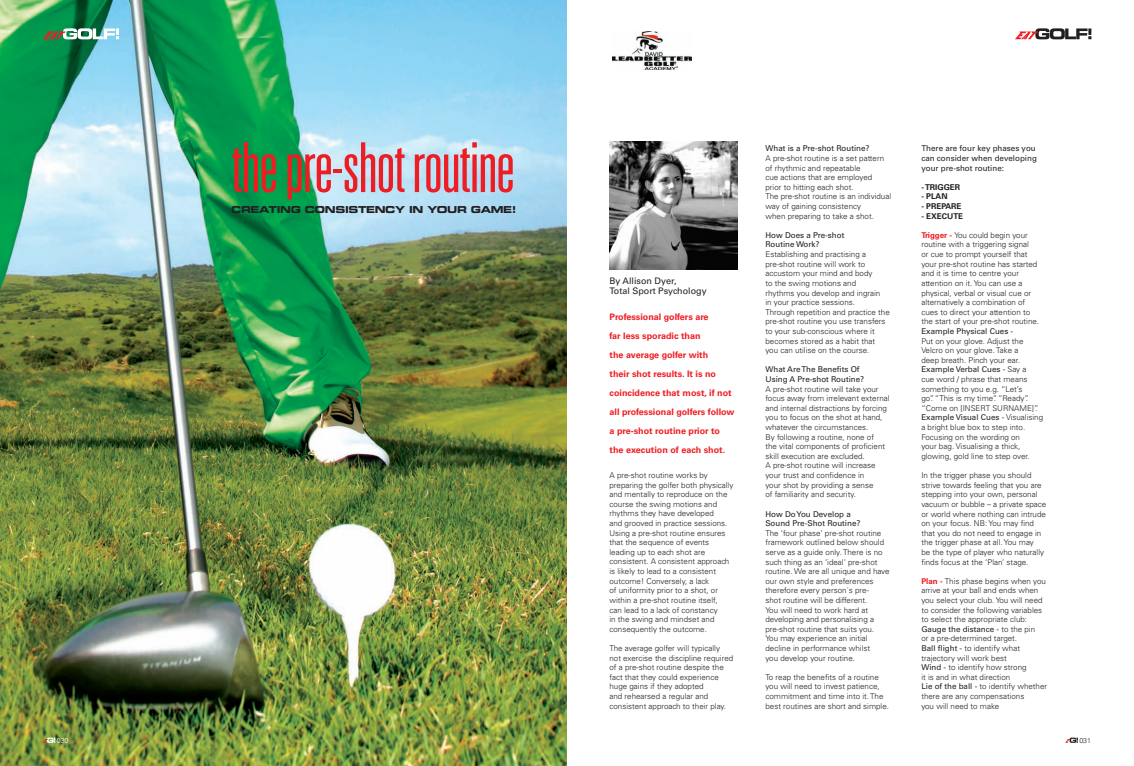
<style>
.page{position:relative;width:1134px;height:766px;background:#fff}
.page>*{position:absolute;margin:0;border:0;box-sizing:border-box;transform-origin:0 0}
.Title_Eurostile{font:300 ultra-condensed 68.9px "Univers";letter-spacing:-.02em;color:#ee1d23}
.Title_Eurostile-2{font:9.6px "Eurostile Bold Extended Two";letter-spacing:-.04em;color:#231f20}
.t1{font:700 9px/19px "Univers";color:#ee1d23}
.t2{font:9px "Univers";color:#231f20}
.t3{font:300 8px/9.6px "Univers";color:#231f20}
.t4{font:8px/9.6px "Univers";color:#231f20}
.t5{font:700 8px "Univers";color:#231f20}
.t6{font:300 7px "Univers";color:#231f20}
.t7{font:300 7px "Univers";color:#fff}
.s1{font-weight:700;color:#ee1d23}
.s2{font-weight:400}
</style>
<div class="page">
<svg style="left:1015px;top:28px;width:76px;height:11px"></svg>
<svg style="left:1066px;top:737px;width:12px;height:5px"></svg>
<img style="left:613px;top:32px;width:78px;height:38px">
<img style="left:609px;top:142px;width:128px;height:127px">
<img style="left:0;top:0;width:567px;height:765px">
<svg style="left:43px;top:28px;width:76px;height:11px"></svg>
<svg style="left:43px;top:737px;width:12px;height:5px"></svg>
<p class="t7" style="left:57px;top:735px;width:13px">030</p>
<p class="Title_Eurostile" style="left:231px;top:132px;width:285px">the pre-shot routine</p>
<p class="Title_Eurostile-2" style="left:231px;top:203px;width:287px">CREATING CONSISTENCY IN YOUR GAME!</p>
<p class="t2" style="left:609px;top:275px;width:69px">By Allison Dyer,</p>
<p class="t2" style="left:609px;top:286px;width:99px">Total Sport Psychology</p>
<p class="t1" style="left:609px;top:307px;width:127px">Professional golfers are<br>far less sporadic than<br>the average golfer with<br>their shot results. It is no coincidence that most, if not all professional golfers follow a pre-shot routine prior to the execution of each shot.</p>
<p class="t3" style="left:609px;top:470px;width:125px">A pre-shot routine works by preparing the golfer both physically and mentally to reproduce on the course the swing motions and rhythms they have developed<br>and grooved in practice sessions.<br>Using a pre-shot routine ensures that the sequence of events leading up to each shot are consistent. A consistent approach is likely to lead to a consistent outcome! Conversely, a lack<br>of uniformity prior to a shot, or within a pre-shot routine itself,<br>can lead to a lack of constancy<br>in the swing and mindset and consequently the outcome.</p>
<p class="t3" style="left:609px;top:643px;width:125px">The average golfer will typically not exercise the discipline required of a pre-shot routine despite the fact that they could experience huge gains if they adopted<br>and rehearsed a regular and consistent approach to their play.</p>
<p class="t4" style="left:765px;top:144px;width:106px">What is a Pre-shot Routine?</p>
<p class="t3" style="left:765px;top:153px;width:120px">A pre-shot routine is a set pattern of rhythmic and repeatable<br>cue actions that are employed prior to hitting each shot.</p>
<p class="t3" style="left:765px;top:192px;width:127px">The pre-shot routine is an individual way of gaining consistency<br>when preparing to take a shot.</p>
<p class="t4" style="left:765px;top:230px;width:80px">How Does a Pre-shot<br>Routine Work?</p>
<p class="t3" style="left:765px;top:249px;width:116px">Establishing and practising a pre-shot routine will work to accustom your mind and body to the swing motions and rhythms you develop and ingrain in your practice sessions.</p>
<p class="t3" style="left:765px;top:307px;width:126px">Through repetition and practice the pre-shot routine you use transfers to your sub-conscious where it becomes stored as a habit that you can utilise on the course.</p>
<p class="t4" style="left:765px;top:364px;width:100px">What Are The Benefits Of<br>Using A Pre-shot Routine?</p>
<p class="t3" style="left:765px;top:384px;width:126px">A pre-shot routine will take your focus away from irrelevant external and internal distractions by forcing you to focus on the shot at hand, whatever the circumstances.</p>
<p class="t3" style="left:765px;top:432px;width:121px">By following a routine, none of the vital components of proficient skill execution are excluded.</p>
<p class="t3" style="left:765px;top:460px;width:112px">A pre-shot routine will increase your trust and confidence in your shot by providing a sense of familiarity and security.</p>
<p class="t4" style="left:765px;top:508px;width:97px">How Do You Develop a<br>Sound Pre-Shot Routine?</p>
<p class="t3" style="left:765px;top:528px;width:126px">The ‘four phase’ pre-shot routine framework outlined below should serve as a guide only. There is no such thing as an ‘ideal’ pre-shot routine. We are all unique and have our own style and preferences therefore every person´s pre-<br>shot routine will be different.<br>You will need to work hard at developing and personalising a pre-shot routine that suits you.</p>
<p class="t3" style="left:765px;top:633px;width:106px">You may experience an initial decline in performance whilst you develop your routine.</p>
<p class="t3" style="left:765px;top:672px;width:125px">To reap the benefits of a routine you will need to invest patience, commitment and time into it. The best routines are short and simple.</p>
<p class="t4" style="left:921px;top:144px;width:117px">There are four key phases you can consider when developing your pre-shot routine:</p>
<p class="t5" style="left:921px;top:182px;width:40px">- TRIGGER</p>
<p class="t5" style="left:921px;top:192px;width:28px">- PLAN</p>
<p class="t5" style="left:921px;top:201px;width:42px">- PREPARE</p>
<p class="t5" style="left:921px;top:211px;width:43px">- EXECUTE</p>
<p class="t3" style="left:921px;top:230px;width:119px"><span class="s1">Trigger -</span> You could begin your routine with a triggering signal<br>or cue to prompt yourself that your pre-shot routine has started and it is time to centre your attention on it. You can use a physical, verbal or visual cue or alternatively a combination of cues to direct your attention to the start of your pre-shot routine.</p>
<p class="t3" style="left:921px;top:326px;width:104px"><span class="s2">Example Physical Cues -<br></span>Put on your glove. Adjust the<br>Velcro on your glove. Take a deep breath. Pinch your ear.</p>
<p class="t3" style="left:921px;top:364px;width:119px"><span class="s2">Example Verbal Cues -</span> Say a cue word / phrase that means something to you e.g. “Let’s<br>go”. “This is my time”. “Ready”. “Come on [INSERT SURNAME]”.</p>
<p class="t3" style="left:921px;top:412px;width:123px"><span class="s2">Example Visual Cues -</span> Visualising a bright blue box to step into.<br>Focusing on the wording on<br>your bag. Visualising a thick, glowing, gold line to step over.</p>
<p class="t3" style="left:921px;top:470px;width:127px">In the trigger phase you should strive towards feeling that you are stepping into your own, personal vacuum or bubble – a private space or world where nothing can intrude on your focus. NB: You may find that you do not need to engage in the trigger phase at all. You may<br>be the type of player who naturally finds focus at the ‘Plan’ stage.</p>
<p class="t3" style="left:921px;top:576px;width:126px"><span class="s1">Plan -</span> This phase begins when you arrive at your ball and ends when you select your club. You will need to consider the following variables to select the appropriate club:</p>
<p class="t3" style="left:921px;top:624px;width:115px"><span class="s2">Gauge the distance -</span> to the pin or a pre-determined target.</p>
<p class="t3" style="left:921px;top:643px;width:100px"><span class="s2">Ball flight -</span> to identify what trajectory will work best</p>
<p class="t3" style="left:921px;top:662px;width:107px"><span class="s2">Wind -</span> to identify how strong it is and in what direction</p>
<p class="t3" style="left:921px;top:681px;width:127px"><span class="s2">Lie of the ball -</span> to identify whether there are any compensations<br>you will need to make</p>
<p class="t6" style="left:1079px;top:735px;width:13px">031</p>
</div>
